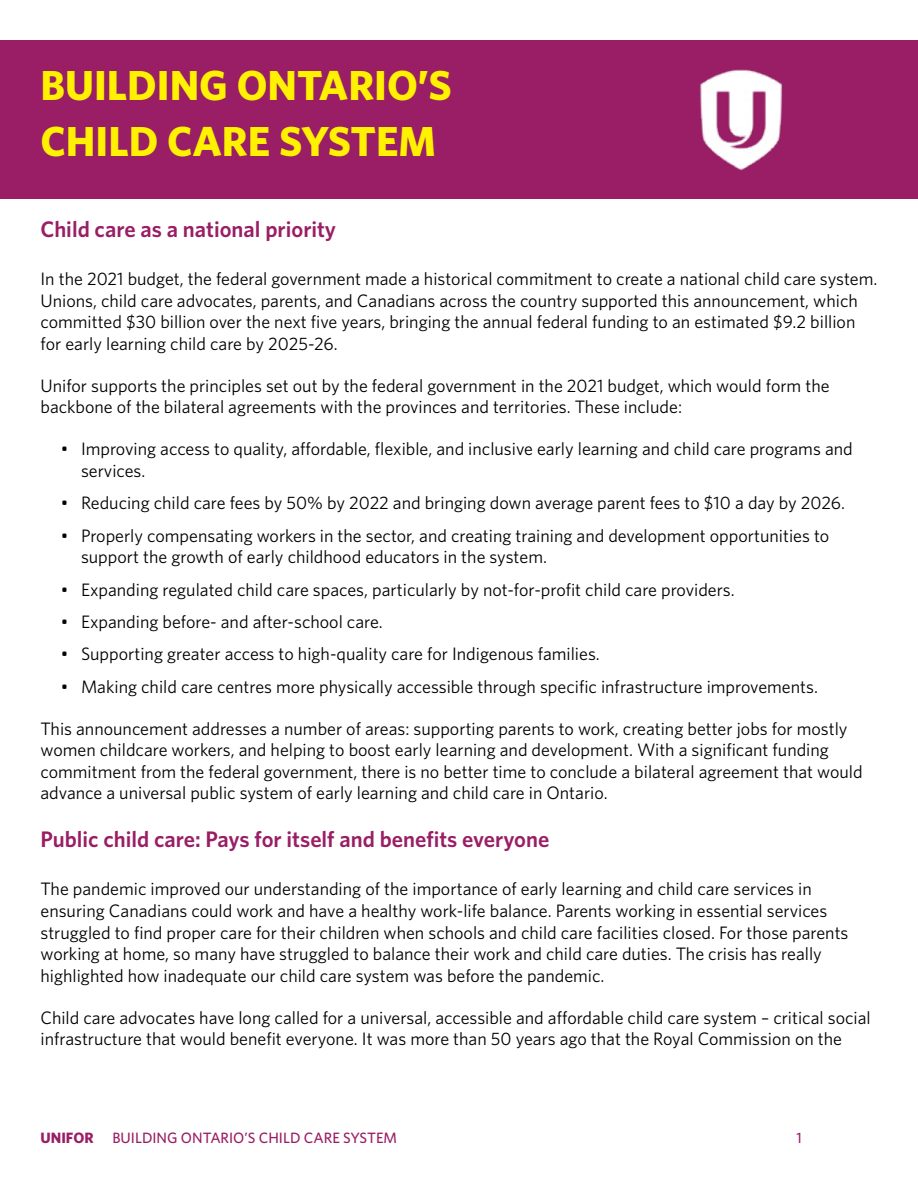
<style>
.page{position:relative;width:918px;height:1188px;background:#fff}
.page>*{position:absolute;margin:0;border:0;box-sizing:border-box;transform-origin:0 0}
.Heading_1{font:700 42px "Whitney";color:#fff200}
.Heading_2{font:600 22.5px "Whitney";color:#991e65}
.Para{font:18px/21.6px "Whitney";color:#000}
.t1{font:500 15px "Whitney";color:#991e65}
.t2{font:700 15px "Whitney";color:#991e65}
</style>
<div class="page">
<div style="left:0;top:40px;width:918px;height:159px;background:#991e65"></div>
<img style="left:699px;top:69px;width:84px;height:102px">
<h1 class="Heading_1" style="left:40px;top:60px;width:413px">BUILDING ONTARIO’S</h1>
<h1 class="Heading_1" style="left:40px;top:116px;width:397px">CHILD CARE SYSTEM</h1>
<h2 class="Heading_2" style="left:40px;top:214px;width:297px">Child care as a national priority</h2>
<p class="Para" style="left:40px;top:268px;width:838px">In the 2021 budget, the federal government made a historical commitment to create a national child care system.<br>Unions, child care advocates, parents, and Canadians across the country supported this announcement, which committed $30 billion over the next five years, bringing the annual federal funding to an estimated $9.2 billion for early learning child care by 2025-26.</p>
<p class="Para" style="left:40px;top:374px;width:791px">Unifor supports the principles set out by the federal government in the 2021 budget, which would form the backbone of the bilateral agreements with the provinces and territories. These include:</p>
<p class="Para" style="left:81px;top:438px;width:773px;text-indent:-20px">• Improving access to quality, affordable, flexible, and inclusive early learning and child care programs and services.</p>
<p class="Para" style="left:61px;top:492px;width:786px">• Reducing child care fees by 50% by 2022 and bringing down average parent fees to $10 a day by 2026.</p>
<p class="Para" style="left:81px;top:524px;width:750px;text-indent:-20px">• Properly compensating workers in the sector, and creating training and development opportunities to support the growth of early childhood educators in the system.</p>
<p class="Para" style="left:61px;top:578px;width:675px">• Expanding regulated child care spaces, particularly by not-for-profit child care providers.</p>
<p class="Para" style="left:61px;top:611px;width:324px">• Expanding before- and after-school care.</p>
<p class="Para" style="left:61px;top:643px;width:541px">• Supporting greater access to high-quality care for Indigenous families.</p>
<p class="Para" style="left:61px;top:675px;width:759px">• Making child care centres more physically accessible through specific infrastructure improvements.</p>
<p class="Para" style="left:40px;top:717px;width:824px">This announcement addresses a number of areas: supporting parents to work, creating better jobs for mostly women childcare workers, and helping to boost early learning and development. With a significant funding commitment from the federal government, there is no better time to conclude a bilateral agreement that would advance a universal public system of early learning and child care in Ontario.</p>
<h2 class="Heading_2" style="left:40px;top:824px;width:510px">Public child care: Pays for itself and benefits everyone</h2>
<p class="Para" style="left:40px;top:878px;width:809px">The pandemic improved our understanding of the importance of early learning and child care services in ensuring Canadians could work and have a healthy work-life balance. Parents working in essential services struggled to find proper care for their children when schools and child care facilities closed. For those parents working at home, so many have struggled to balance their work and child care duties. The crisis has really highlighted how inadequate our child care system was before the pandemic.</p>
<p class="Para" style="left:40px;top:1006px;width:832px">Child care advocates have long called for a universal, accessible and affordable child care system – critical social infrastructure that would benefit everyone. It was more than 50 years ago that the Royal Commission on the</p>
<p class="t2" style="left:40px;top:1128px;width:55px">UNIFOR</p>
<p class="t1" style="left:112px;top:1127px;width:286px">BUILDING ONTARIO’S CHILD CARE SYSTEM</p>
<p class="t1" style="left:796px;top:1127px;width:7px">1</p>
</div>
